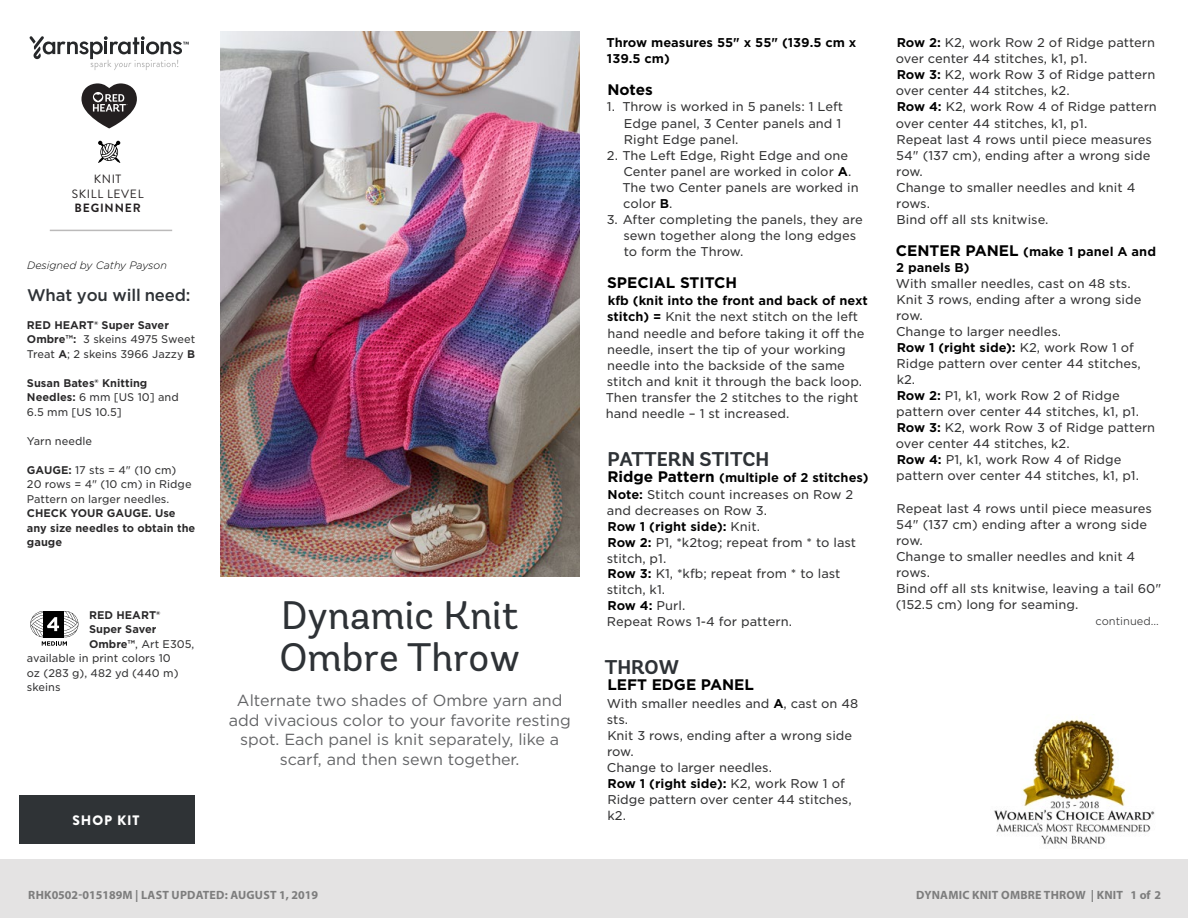
<style>
.page{position:relative;width:1188px;height:918px;background:#fff}
.page>*{position:absolute;margin:0;border:0;box-sizing:border-box;transform-origin:0 0}
.t1{font:39.75px/42px "Andes Rounded";color:#2e3236}
.t2{font:700 19.8px "Andes Rounded";color:#2e3236}
.t3{font:500 16.8px "Gotham";letter-spacing:-.01em;color:#2e3236}
.t4{font:16.05px/19.8px "Gotham";color:#636466;text-align:center}
.t5{font:700 15.3px "Gotham";color:#000}
.t6{font:900 13.65px "Brandon Grotesque";letter-spacing:.065em;color:#fff}
.t7{font:12.15px/16px "Gotham S Sm";color:#333334}
.t8{font:700 12.15px/16px "Gotham S Sm";color:#000}
.t9{font:700 12px "Myriad Pro";letter-spacing:.02em;color:#7d7d7d}
.Skill_Level{font:12px "Brandon Grotesque";letter-spacing:.055em;color:#231f20}
.Skill_Level-2{font:700 12px "Brandon Grotesque";letter-spacing:.07em;color:#231f20}
.t10{font:10.65px/14.5px "Gotham S Sm";color:#333334}
.t11{font:700 10.65px/14.5px "Gotham S Sm";color:#292829}
.t12{font:italic 300 10.65px "Gotham Rounded";color:#000}
.t13{font:300 10.65px "Gotham S Sm";color:#333334}
.t14{font:10.65px "Gotham S Sm";color:#58595b}
.t15{font:9.15px "Gotham";letter-spacing:.02em;color:#58595b}
.t16{font:700 6.15px "Arial";color:#000}
.s1{font-weight:700;color:#292829}
.s2{font-weight:400;color:#333334}
.s3{font-weight:700;color:#000}
.s4{font-family:"Gotham";font-weight:700;font-size:15.3px;color:#000}
.s5{font-weight:500}
</style>
<div class="page">
<svg style="left:30px;top:611px;width:48px;height:35px"></svg>
<img style="left:220px;top:31px;width:359px;height:546px">
<img style="left:994px;top:719px;width:161px;height:126px">
<div style="left:0;top:860px;width:1188px;height:58px;background:#e4e3e3"></div>
<svg style="left:98px;top:141px;width:22px;height:22px"></svg>
<svg style="left:30px;top:36px;width:159px;height:34px"></svg>
<svg style="left:81px;top:83px;width:56px;height:45px"></svg>
<hr style="left:50px;top:230px;width:122px;height:1px;background:#bbbaba">
<div style="left:19px;top:795px;width:175px;height:48px;background:#2f3336"></div>
<p class="Skill_Level" style="left:94px;top:171px;width:29px">KNIT</p>
<p class="Skill_Level" style="left:72px;top:185px;width:73px">SKILL LEVEL</p>
<p class="Skill_Level-2" style="left:75px;top:200px;width:68px">BEGINNER</p>
<p class="t12" style="left:27px;top:258px;width:141px">Designed by Cathy Payson</p>
<p class="t3" style="left:27px;top:284px;width:165px">What you will need:</p>
<p class="t10" style="left:27px;top:317px;width:170px"><span class="s1">RED HEART® Super Saver<br>Ombre™:</span> 3 skeins 4975 Sweet<br>Treat <span class="s1">A</span>; 2 skeins 3966 Jazzy <span class="s1">B</span></p>
<p class="t11" style="left:27px;top:375px;width:153px">Susan Bates® Knitting<br>Needles: <span class="s2">6 mm [US 10] and<br>6.5 mm [US 10.5]</span></p>
<p class="t10" style="left:27px;top:433px;width:67px">Yarn needle</p>
<p class="t10" style="left:27px;top:462px;width:170px"><span class="s1">GAUGE:</span> 17 sts = 4" (10 cm)<br>20 rows = 4" (10 cm) in Ridge<br>Pattern on larger needles.<br><span class="s1">CHECK YOUR GAUGE. Use any size needles to obtain the gauge</span></p>
<p class="t16" style="left:46px;top:477px;width:18px">LACE</p>
<p class="t11" style="left:89px;top:608px;width:73px">RED HEART®</p>
<p class="t11" style="left:89px;top:622px;width:69px">Super Saver</p>
<p class="t10" style="left:89px;top:637px;width:107px"><span class="s1">Ombre™</span>, Art E305,</p>
<p class="t10" style="left:27px;top:651px;width:145px">available in print colors 10</p>
<p class="t10" style="left:27px;top:666px;width:153px">oz (283 g), 482 yd (440 m)</p>
<p class="t10" style="left:27px;top:680px;width:35px">skeins</p>
<p class="t6" style="left:72px;top:810px;width:69px">SHOP KIT</p>
<p class="t1" style="left:279px;top:594px;width:242px">Dynamic Knit<br>Ombre Throw</p>
<p class="t4" style="left:229px;top:690px;width:344px">Alternate two shades of Ombre yarn and add vivacious color to your favorite resting spot. Each panel is knit separately, like a scarf, and then sewn together.</p>
<p class="t8" style="left:606px;top:35px;width:252px">Throw measures 55" x 55" (139.5 cm x<br>139.5 cm)</p>
<p class="t5" style="left:607px;top:80px;width:47px">Notes</p>
<p class="t7" style="left:624px;top:99px;width:221px;text-indent:-17px">1. Throw is worked in 5 panels: 1 Left<br>Edge panel, 3 Center panels and 1<br>Right Edge panel.</p>
<p class="t7" style="left:622px;top:147px;width:238px;text-indent:-15px">2. The Left Edge, Right Edge and one<br>Center panel are worked in color <span class="s3">A</span>.<br>The two Center panels are worked in color <span class="s3">B</span>.</p>
<p class="t7" style="left:623px;top:211px;width:241px;text-indent:-17px">3. After completing the panels, they are sewn together along the long edges to form the Throw.</p>
<p class="t5" style="left:607px;top:272px;width:132px">SPECIAL STITCH</p>
<p class="t7" style="left:606px;top:293px;width:264px"><span class="s3">kfb (knit into the front and back of next stitch) =</span> Knit the next stitch on the left hand needle and before taking it off the needle, insert the tip of your working needle into the backside of the same stitch and knit it through the back loop.<br>Then transfer the 2 stitches to the right hand needle – 1 st increased.</p>
<p class="t2" style="left:607px;top:447px;width:164px">PATTERN STITCH</p>
<p class="t7" style="left:607px;top:469px;width:263px"><span class="s4">Ridge Pattern</span> <span class="s3">(multiple of 2 stitches)<br>Note:</span> Stitch count increases on Row 2 and decreases on Row 3.<br><span class="s3">Row 1 (right side):</span> Knit.<br><span class="s3">Row 2:</span> P1, *k2tog; repeat from * to last stitch, p1.<br><span class="s3">Row 3:</span> K1, *kfb; repeat from * to last stitch, k1.<br><span class="s3">Row 4:</span> Purl.<br>Repeat Rows 1-4 for pattern.</p>
<p class="t2" style="left:605px;top:655px;width:76px">THROW</p>
<p class="t5" style="left:607px;top:675px;width:148px">LEFT EDGE PANEL</p>
<p class="t7" style="left:607px;top:695px;width:253px">With smaller needles and <span class="s3">A</span>, cast on 48 sts.<br>Knit 3 rows, ending after a wrong side row.<br>Change to larger needles.<br><span class="s3">Row 1 (right side):</span> K2, work Row 1 of<br>Ridge pattern over center 44 stitches, k2.</p>
<p class="t7" style="left:896px;top:35px;width:263px"><span class="s3">Row 2:</span> K2, work Row 2 of Ridge pattern over center 44 stitches, k1, p1.<br><span class="s3">Row 3:</span> K2, work Row 3 of Ridge pattern over center 44 stitches, k2.<br><span class="s3">Row 4:</span> K2, work Row 4 of Ridge pattern over center 44 stitches, k1, p1.<br>Repeat last 4 rows until piece measures<br>54" (137 cm), ending after a wrong side row.<br>Change to smaller needles and knit 4 rows.<br>Bind off all sts knitwise.</p>
<p class="t7" style="left:896px;top:243px;width:262px"><span class="s4">CENTER PANEL</span> <span class="s3">(make 1 panel A and<br>2 panels B)<br></span>With smaller needles, cast on 48 sts.<br>Knit 3 rows, ending after a wrong side row.<br>Change to larger needles.<br><span class="s3">Row 1 (right side):</span> K2, work Row 1 of<br>Ridge pattern over center 44 stitches, k2.<br><span class="s3">Row 2:</span> P1, k1, work Row 2 of Ridge pattern over center 44 stitches, k1, p1.<br><span class="s3">Row 3:</span> K2, work Row 3 of Ridge pattern over center 44 stitches, k2.<br><span class="s3">Row 4:</span> P1, k1, work Row 4 of Ridge pattern over center 44 stitches, k1, p1.</p>
<p class="t7" style="left:896px;top:500px;width:267px">Repeat last 4 rows until piece measures<br>54" (137 cm) ending after a wrong side row.<br>Change to smaller needles and knit 4 rows.<br>Bind off all sts knitwise, leaving a tail 60" (152.5 cm) long for seaming.</p>
<p class="t13" style="left:1096px;top:614px;width:65px">continued...</p>
<p class="t15" style="left:27px;top:888px;width:98px">©2018 Coats &amp; Clark</p>
<p class="t14" style="left:1097px;top:886px;width:63px">Page <span class="s5">1</span> of <span class="s5">2</span></p>
<p class="t9" style="left:28px;top:887px;width:291px">RHK0502-015189M | LAST UPDATED: AUGUST 1, 2019</p>
<p class="t9" style="left:916px;top:887px;width:246px">DYNAMIC KNIT OMBRE THROW | KNIT 1 of 2</p>
</div>
